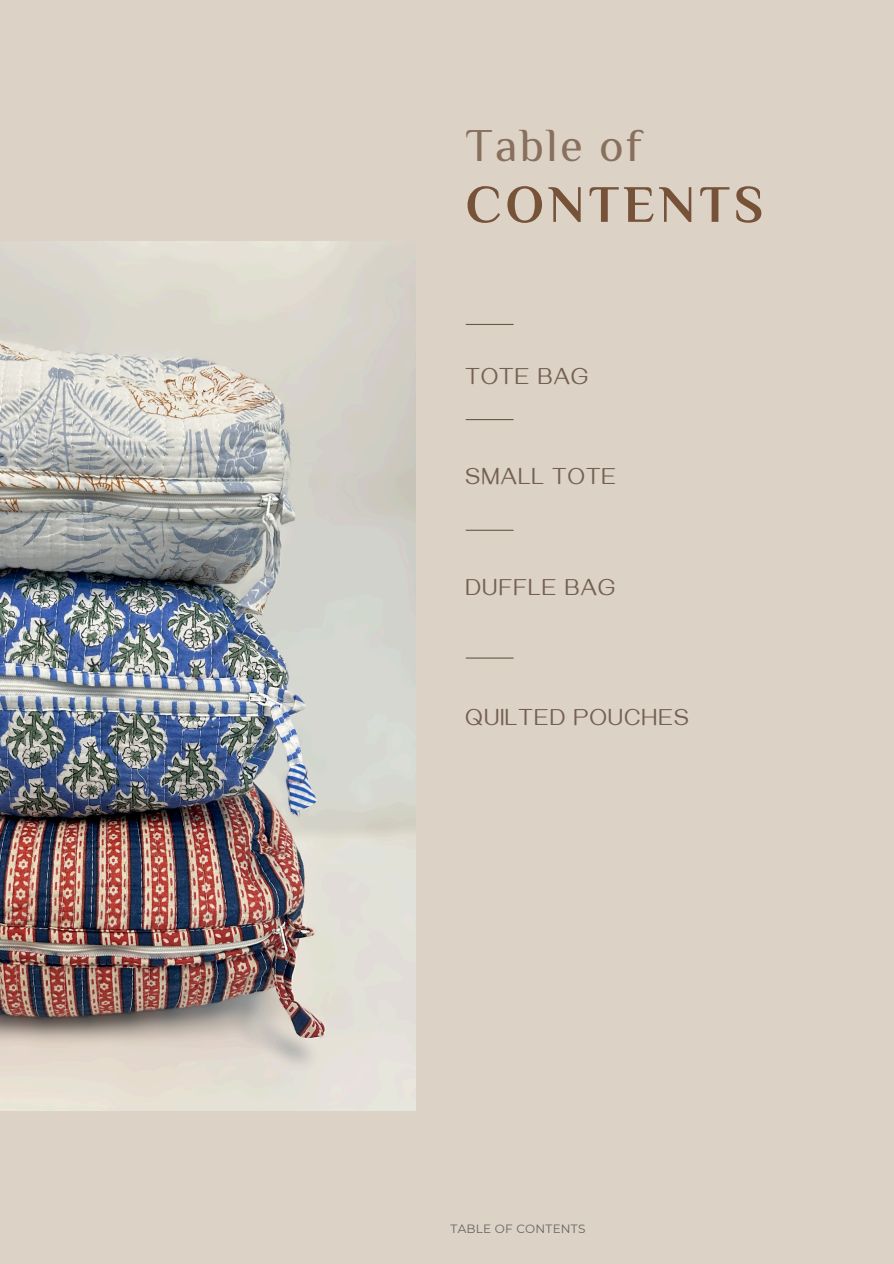
<style>
.page{position:relative;width:894px;height:1264px;background:#fff}
.page>*{position:absolute;margin:0;border:0;box-sizing:border-box;transform-origin:0 0}
.t1{font:700 52.5px "El Messiri";letter-spacing:.08em;color:#765239}
.t2{font:46.5px "El Messiri";letter-spacing:.05em;color:#896f5d}
.t3{font:24px "Gayathri";letter-spacing:.05em;color:#745f53}
.t4{font:12px "Montserrat";letter-spacing:.02em;color:#646464}
</style>
<div class="page">
<div style="left:0;top:0;width:893px;height:1263px;background:#dcd3c6"></div>
<hr style="left:466px;top:324px;width:47px;height:1px;background:#6b5845">
<hr style="left:466px;top:419px;width:47px;height:1px;background:#6b5845">
<hr style="left:466px;top:529px;width:47px;height:2px;background:#6b5845">
<hr style="left:466px;top:657px;width:47px;height:1px;background:#6b5845">
<img style="left:0;top:241px;width:415px;height:869px">
<h1 class="t2" style="left:465px;top:118px;width:177px">Table of</h1>
<h2 class="t1" style="left:465px;top:173px;width:299px">CONTENTS</h2>
<h3 class="t3" style="left:465px;top:366px;width:124px">TOTE BAG</h3>
<h3 class="t3" style="left:465px;top:466px;width:152px">SMALL TOTE</h3>
<h3 class="t3" style="left:465px;top:577px;width:151px">DUFFLE BAG</h3>
<h3 class="t3" style="left:465px;top:707px;width:224px">QUILTED POUCHES</h3>
<p class="t4" style="left:450px;top:1221px;width:136px">TABLE OF CONTENTS</p>
</div>
